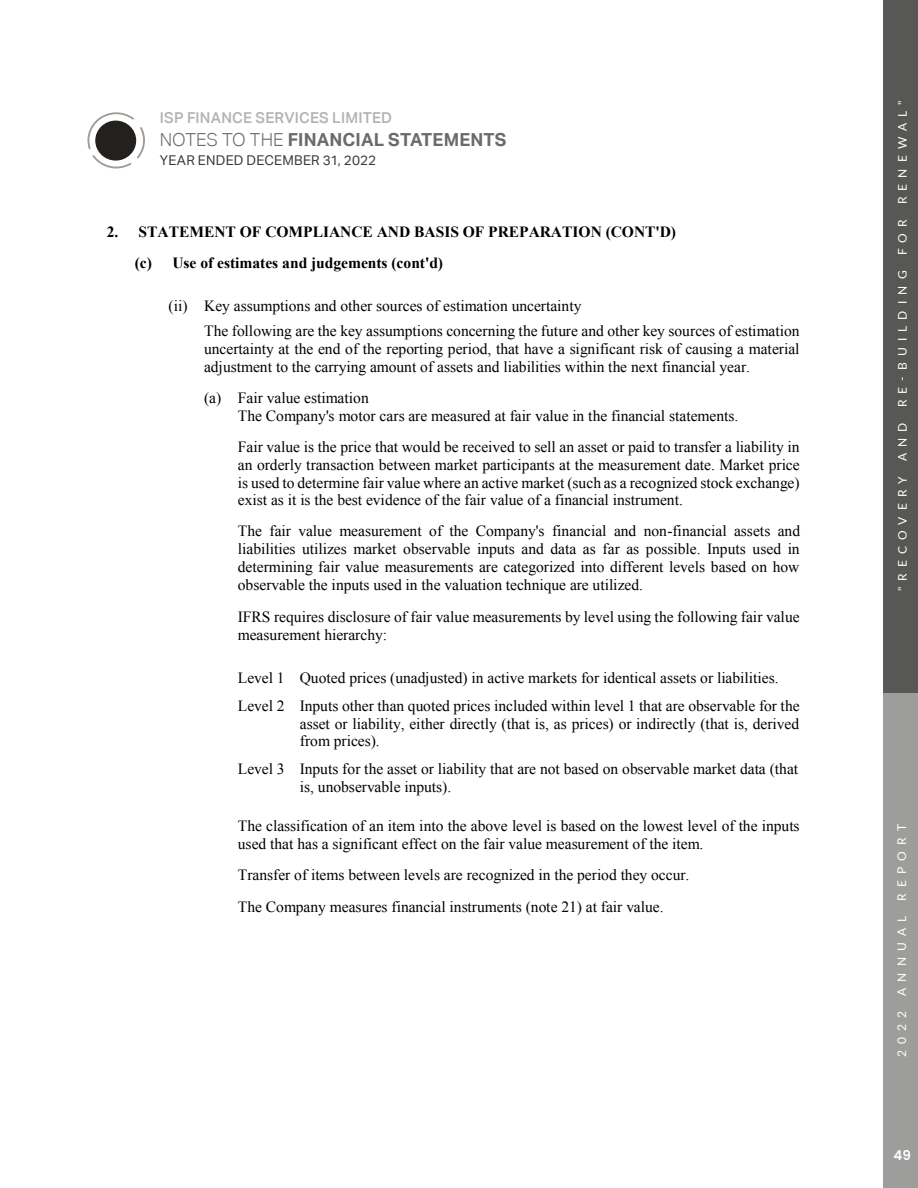
<style>
.page{position:relative;width:918px;height:1188px;background:#fff}
.page>*{position:absolute;margin:0;border:0;box-sizing:border-box;transform-origin:0 0}
.t1{font:700 18px "Aktiv Grotesk";letter-spacing:.01em;color:#6b6b6a}
.t2{font:700 16.95px "Times New Roman";color:#000}
.t3{font:15.6px/17.9px "Times New Roman";color:#000}
.t4{font:700 15.6px/31.2px "Times New Roman";color:#000}
.t5{font:500 15px "Aktiv Grotesk";letter-spacing:.015em;color:#b3b2b2}
.t6{font:13.5px "Aktiv Grotesk";letter-spacing:.015em;color:#3c3c3b}
.t7{font:600 13.5px "Poppins";color:#fff}
.t8{font:12px "Lato";letter-spacing:.515em;color:#fff}
.s1{font-weight:300}
</style>
<div class="page">
<div style="left:883px;top:693px;width:35px;height:495px;background:#9d9d9c"></div>
<div style="left:883px;top:0;width:35px;height:693px;background:#575756"></div>
<svg style="left:87px;top:112px;width:58px;height:56px"></svg>
<p class="t5" style="left:160px;top:109px;width:234px">ISP FINANCE SERVICES LIMITED</p>
<p class="t1" style="left:160px;top:128px;width:348px"><span class="s1">NOTES TO THE</span> FINANCIAL STATEMENTS</p>
<p class="t6" style="left:160px;top:152px;width:218px">YEAR ENDED DECEMBER 31, 2022</p>
<p class="t2" style="left:316px;top:125px;width:277px">ISP FINANCE SERVICES LIMITED</p>
<p class="t4" style="left:135px;top:215px;width:543px;text-indent:-28px">2. STATEMENT OF COMPLIANCE AND BASIS OF PREPARATION (CONT'D) (c) Use of estimates and judgements (cont'd)</p>
<p class="t3" style="left:204px;top:293px;width:597px;line-height:25.3px;text-indent:-35px">(ii) Key assumptions and other sources of estimation uncertainty<br>The following are the key assumptions concerning the future and other key sources of estimation</p>
<p class="t3" style="left:204px;top:339px;width:597px">uncertainty at the end of the reporting period, that have a significant risk of causing a material adjustment to the carrying amount of assets and liabilities within the next financial year.</p>
<p class="t3" style="left:238px;top:389px;width:502px;text-indent:-34px">(a) Fair value estimation<br>The Company's motor cars are measured at fair value in the financial statements.</p>
<p class="t3" style="left:238px;top:438px;width:563px;text-align:justify">Fair value is the price that would be received to sell an asset or paid to transfer a liability in an orderly transaction between market participants at the measurement date. Market price is used to determine fair value where an active market (such as a recognized stock exchange) exist as it is the best evidence of the fair value of a financial instrument.</p>
<p class="t3" style="left:238px;top:522px;width:564px;text-align:justify">The fair value measurement of the Company's financial and non-financial assets and liabilities utilizes market observable inputs and data as far as possible. Inputs used in determining fair value measurements are categorized into different levels based on how observable the inputs used in the valuation technique are utilized.</p>
<p class="t3" style="left:238px;top:608px;width:563px">IFRS requires disclosure of fair value measurements by level using the following fair value measurement hierarchy:</p>
<p class="t3" style="left:238px;top:664px;width:563px;line-height:27.6px">Level 1 Quoted prices (unadjusted) in active markets for identical assets or liabilities.<br>Level 2 Inputs other than quoted prices included within level 1 that are observable for the</p>
<p class="t3" style="left:300px;top:714px;width:501px">asset or liability, either directly (that is, as prices) or indirectly (that is, derived from prices).</p>
<p class="t3" style="left:300px;top:760px;width:500px;text-indent:-62px">Level 3 Inputs for the asset or liability that are not based on observable market data (that is, unobservable inputs).</p>
<p class="t3" style="left:238px;top:817px;width:563px">The classification of an item into the above level is based on the lowest level of the inputs used that has a significant effect on the fair value measurement of the item.</p>
<p class="t3" style="left:238px;top:859px;width:453px;line-height:31.2px">Transfer of items between levels are recognized in the period they occur.<br>The Company measures financial instruments (note 21) at fair value.</p>
<p class="t8" style="left:894px;top:204px;width:105px;rotate:-90deg">RENEWAL"</p>
<p class="t8" style="left:894px;top:255px;width:38px;rotate:-90deg">FOR</p>
<p class="t8" style="left:894px;top:407px;width:138px;rotate:-90deg">RE-BUILDING</p>
<p class="t8" style="left:894px;top:461px;width:40px;rotate:-90deg">AND</p>
<p class="t8" style="left:894px;top:591px;width:117px;rotate:-90deg">"RECOVERY</p>
<p class="t8" style="left:893px;top:901px;width:78px;rotate:-90deg">REPORT</p>
<p class="t8" style="left:893px;top:996px;width:82px;rotate:-90deg">ANNUAL</p>
<p class="t8" style="left:893px;top:1057px;width:48px;rotate:-90deg">2022</p>
<p class="t7" style="left:881px;top:1147px;width:32px">4949</p>
</div>
